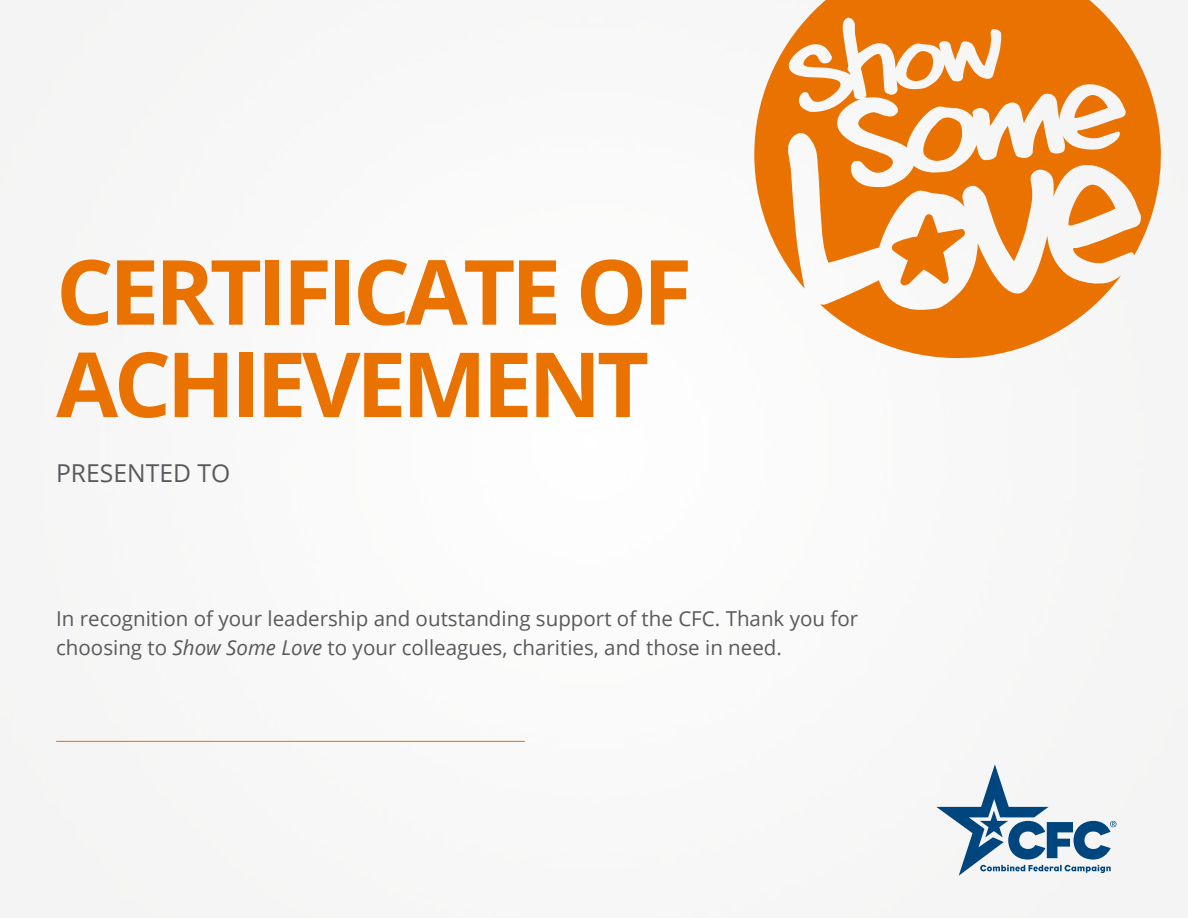
<style>
.page{position:relative;width:1188px;height:918px;background:#fff}
.page>*{position:absolute;margin:0;border:0;box-sizing:border-box;transform-origin:0 0}
.t1{font:700 90px/92.4px "Open Sans";letter-spacing:-.05em;color:#ea7200}
.t2{font:24.6px "Open Sans";color:#58595b}
.t3{font:20.55px/28.8px "Open Sans";color:#58595b}
.s1{font-style:italic}
</style>
<div class="page">
<hr style="left:56px;top:741px;width:469px;height:1px;background:#ea7200">
<svg style="left:740px;top:0;width:426px;height:289px;fill:#ea7200"></svg>
<svg style="left:820px;top:184px;width:301px;height:181px"></svg>
<svg style="left:936px;top:764px;width:181px;height:112px"></svg>
<h1 class="t1" style="left:56px;top:244px;width:638px">CERTIFICATE OF<br>ACHIEVEMENT</h1>
<p class="t2" style="left:56px;top:457px;width:176px">PRESENTED TO</p>
<p class="t3" style="left:56px;top:604px;width:804px">In recognition of your leadership and outstanding support of the CFC. Thank you for choosing to <span class="s1">Show Some Love</span> to your colleagues, charities, and those in need.</p>
</div>
